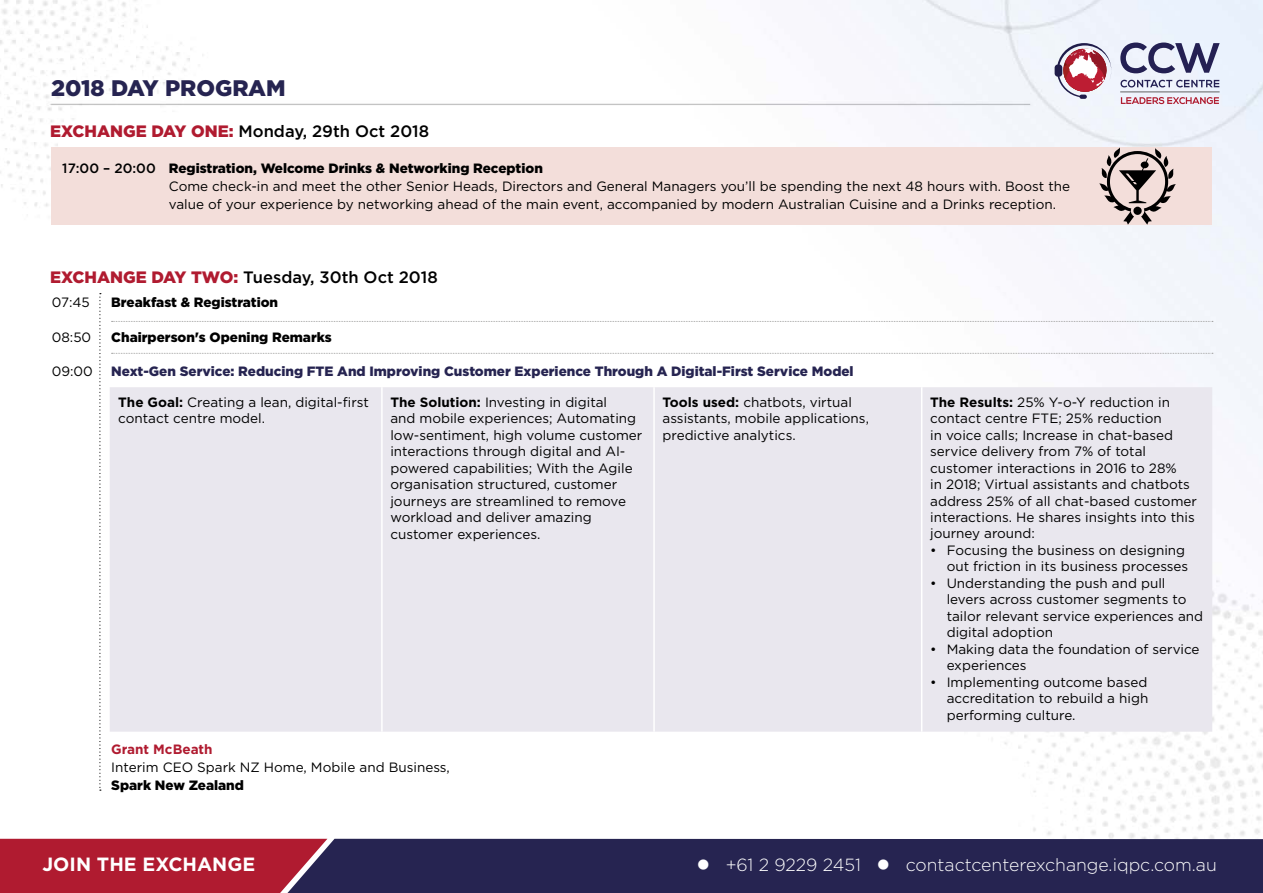
<style>
.page{position:relative;width:1263px;height:893px;background:#fff}
.page>*{position:absolute;margin:0;border:0;box-sizing:border-box;transform-origin:0 0}
.t1{font:900 22.5px "Gotham";color:#262451}
.t2{font:700 19.2px "Gotham";color:#fff}
.t3{font:300 17.55px "Gotham";color:#fff}
.t4{font:500 16.5px "Gotham";color:#000}
.t5{font:13.5px/16.5px "Gotham";color:#000}
.t6{font:900 13.5px "Gotham";color:#262451}
.t7{font:900 13.5px "Gotham";color:#000}
.t8{font:700 13.5px "Gotham";color:#b01b30}
.s1{font-weight:900;color:#b01b30}
.s2{font-weight:500}
.s3{font-weight:900}
.s4{font-weight:700}
</style>
<div class="page">
<img style="left:0;top:0;width:1263px;height:839px">
<div style="left:0;top:839px;width:276px;height:54px;background:#b01b30"></div>
<div style="left:276px;top:839px;width:987px;height:54px;background:#262451"></div>
<svg style="left:1120px;top:43px;width:100px;height:30px;background:#9a9cb6"></svg>
<hr style="left:1120px;top:92px;width:99px;height:1px;background:#646363">
<svg style="left:1120px;top:80px;width:99px;height:7px"></svg>
<svg style="left:1121px;top:97px;width:98px;height:7px"></svg>
<svg style="left:1054px;top:43px;width:57px;height:56px"></svg>
<div style="left:52px;top:147px;width:1160px;height:78px;background:#f3deda"></div>
<svg style="left:1099px;top:147px;width:77px;height:78px"></svg>
<svg style="left:99px;top:293px;width:2px;height:498px"></svg>
<div style="left:110px;top:387px;width:1102px;height:345px;background:#e9e7ee"></div>
<hr style="left:381px;top:387px;width:2px;height:345px;background:#fff">
<hr style="left:653px;top:387px;width:2px;height:345px;background:#fff">
<hr style="left:921px;top:387px;width:1px;height:345px;background:#fff">
<svg style="left:112px;top:321px;width:1101px;height:1px"></svg>
<svg style="left:112px;top:353px;width:1101px;height:1px"></svg>
<h1 class="t1" style="left:51px;top:73px;width:236px">2018 DAY PROGRAM</h1>
<p class="t4" style="left:50px;top:120px;width:380px"><span class="s1">EXCHANGE DAY ONE:</span> Monday, 29th Oct 2018</p>
<p class="t5" style="left:169px;top:158px;width:903px;line-height:18px;text-indent:-107px"><span class="s2">17:00 – 20:00</span> <span class="s3">Registration, Welcome Drinks &amp; Networking Reception<br></span>Come check-in and meet the other Senior Heads, Directors and General Managers you’ll be spending the next 48 hours with. Boost the value of your experience by networking ahead of the main event, accompanied by modern Australian Cuisine and a Drinks reception.</p>
<p class="t4" style="left:50px;top:266px;width:389px"><span class="s1">EXCHANGE DAY TWO:</span> Tuesday, 30th Oct 2018</p>
<p class="t5" style="left:52px;top:294px;width:40px">07:45</p>
<p class="t7" style="left:111px;top:293px;width:168px">Breakfast &amp; Registration</p>
<p class="t5" style="left:52px;top:328px;width:41px">08:50</p>
<p class="t7" style="left:111px;top:327px;width:222px">Chairperson's Opening Remarks</p>
<p class="t5" style="left:52px;top:362px;width:43px">09:00</p>
<p class="t6" style="left:111px;top:362px;width:744px">Next-Gen Service: Reducing FTE And Improving Customer Experience Through A Digital-First Service Model</p>
<p class="t5" style="left:118px;top:393px;width:252px"><span class="s4">The Goal:</span> Creating a lean, digital-first contact centre model.</p>
<p class="t5" style="left:390px;top:393px;width:253px"><span class="s4">The Solution:</span> Investing in digital<br>and mobile experiences; Automating low-sentiment, high volume customer interactions through digital and AI&shy;powered capabilities; With the Agile organisation structured, customer journeys are streamlined to remove workload and deliver amazing customer experiences.</p>
<p class="t5" style="left:662px;top:393px;width:208px"><span class="s4">Tools used:</span> chatbots, virtual assistants, mobile applications, predictive analytics.</p>
<p class="t5" style="left:930px;top:393px;width:268px"><span class="s4">The Results:</span> 25% Y-o-Y reduction in contact centre FTE; 25% reduction<br>in voice calls; Increase in chat-based service delivery from 7% of total customer interactions in 2016 to 28%<br>in 2018; Virtual assistants and chatbots address 25% of all chat-based customer interactions. He shares insights into this journey around:</p>
<p class="t5" style="left:930px;top:542px;width:260px;text-align:right">• Focusing the business on designing out friction in its business processes</p>
<p class="t5" style="left:947px;top:575px;width:258px;text-indent:-16px">• Understanding the push and pull levers across customer segments to tailor relevant service experiences and digital adoption</p>
<p class="t5" style="left:947px;top:641px;width:254px;text-indent:-16px">• Making data the foundation of service experiences</p>
<p class="t5" style="left:947px;top:674px;width:203px;text-align:justify;text-indent:-16px">• Implementing outcome based accreditation to rebuild a high performing culture.</p>
<p class="t8" style="left:111px;top:740px;width:103px">Grant McBeath</p>
<p class="t5" style="left:111px;top:758px;width:340px">Interim CEO Spark NZ Home, Mobile and Business,</p>
<p class="t7" style="left:111px;top:776px;width:134px">Spark New Zealand</p>
<h2 class="t2" style="left:43px;top:852px;width:214px">JOIN THE EXCHANGE</h2>
<p class="t3" style="left:697px;top:854px;width:522px">● +61 2 9229 2451 ● contactcenterexchange.iqpc.com.au</p>
</div>
